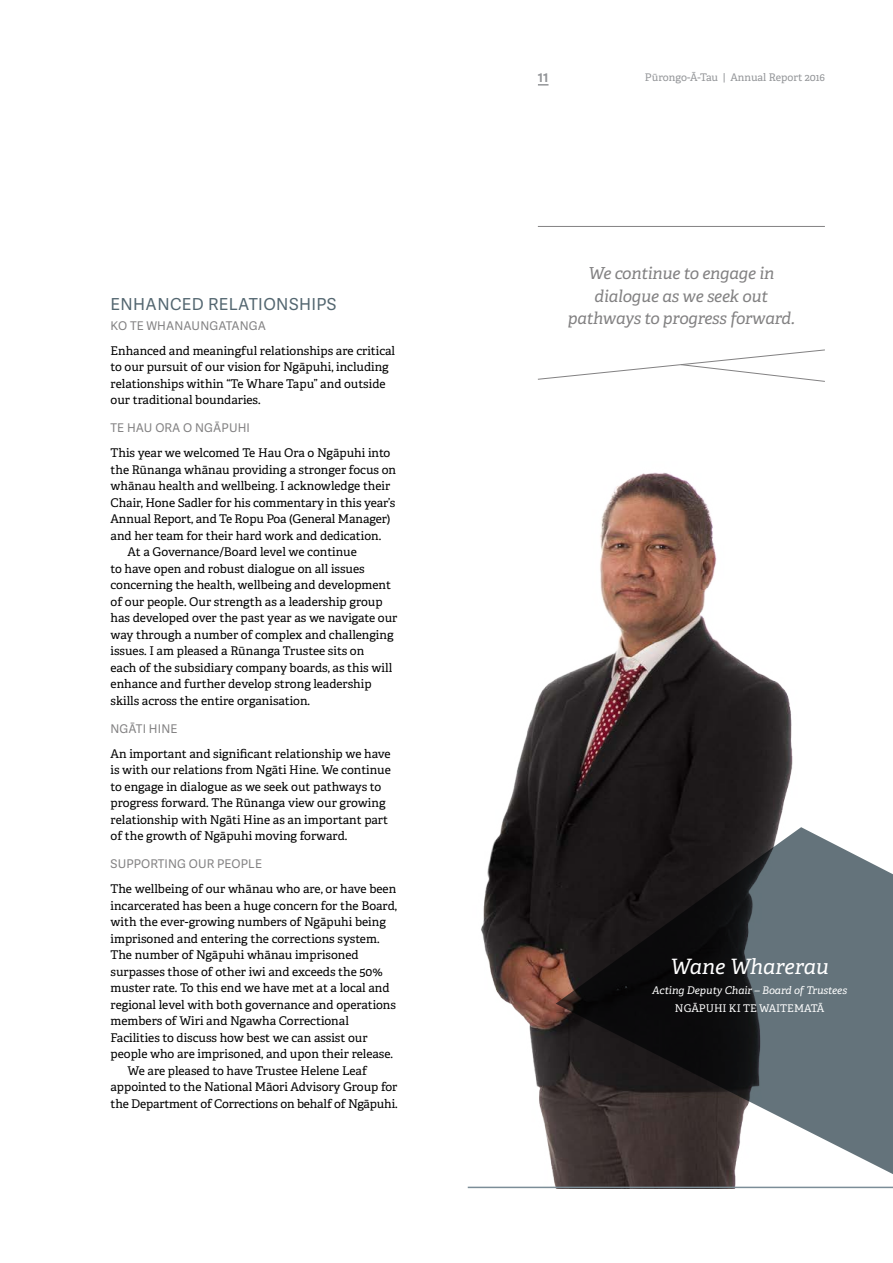
<style>
.page{position:relative;width:893px;height:1263px;background:#fff}
.page>*{position:absolute;margin:0;border:0;box-sizing:border-box;transform-origin:0 0}
.t1{font:italic 21.15px "Adelle PE";color:#fff}
.t2{font:italic 16.5px/22.5px "Adelle PE";letter-spacing:-.01em;color:#828182;text-align:center}
.t3{font:16.5px "Adelle Sans";letter-spacing:.025em;color:#536670}
.t4{font:12px/16.5px "Adelle PE";color:#000}
.t5{font:12px "Adelle Sans";letter-spacing:.01em;color:#828182}
.t6{font:700 12px "Adelle Sans";color:#939598}
.t7{font:italic 10.5px "Adelle PE";color:#fff}
.t8{font:10.5px "Adelle PE";color:#939598}
.t9{font:10.5px "Adelle PE";color:#fff}
</style>
<div class="page">
<svg style="left:537px;top:349px;width:288px;height:33px"></svg>
<hr style="left:538px;top:226px;width:287px;height:1px;background:#828182">
<img style="left:467px;top:472px;width:355px;height:716px">
<svg style="left:556px;top:827px;width:337px;height:353px;background:#484b4e"></svg>
<hr style="left:468px;top:1187px;width:425px;height:1px;background:#7b8d97">
<svg style="left:538px;top:84px;width:10px;height:2px"></svg>
<h2 class="t3" style="left:111px;top:292px;width:227px">ENHANCED RELATIONSHIPS</h2>
<p class="t5" style="left:111px;top:317px;width:157px">KO TE WHANAUNGATANGA</p>
<p class="t4" style="left:111px;top:342px;width:286px">Enhanced and meaningful relationships are critical to our pursuit of our vision for Ngāpuhi, including relationships within “Te Whare Tapu” and outside our traditional boundaries.</p>
<p class="t5" style="left:111px;top:419px;width:141px">TE HAU ORA O NGĀPUHI</p>
<p class="t4" style="left:111px;top:444px;width:281px">This year we welcomed Te Hau Ora o Ngāpuhi into</p>
<p class="t4" style="left:111px;top:461px;width:287px">the Rūnanga whānau providing a stronger focus on</p>
<p class="t4" style="left:111px;top:477px;width:281px">whānau health and wellbeing. I acknowledge their</p>
<p class="t4" style="left:111px;top:494px;width:286px">Chair, Hone Sadler for his commentary in this year’s</p>
<p class="t4" style="left:111px;top:510px;width:281px">Annual Report, and Te Ropu Poa (General Manager)</p>
<p class="t4" style="left:111px;top:527px;width:272px">and her team for their hard work and dedication.</p>
<p class="t4" style="left:128px;top:543px;width:231px">At a Governance/Board level we continue</p>
<p class="t4" style="left:111px;top:560px;width:256px">to have open and robust dialogue on all issues</p>
<p class="t4" style="left:111px;top:576px;width:282px">concerning the health, wellbeing and development</p>
<p class="t4" style="left:111px;top:593px;width:274px">of our people. Our strength as a leadership group</p>
<p class="t4" style="left:111px;top:609px;width:288px">has developed over the past year as we navigate our</p>
<p class="t4" style="left:111px;top:626px;width:285px">way through a number of complex and challenging</p>
<p class="t4" style="left:111px;top:642px;width:255px">issues. I am pleased a Rūnanga Trustee sits on</p>
<p class="t4" style="left:111px;top:659px;width:283px">each of the subsidiary company boards, as this will</p>
<p class="t4" style="left:111px;top:675px;width:263px">enhance and further develop strong leadership</p>
<p class="t4" style="left:111px;top:692px;width:201px">skills across the entire organisation.</p>
<p class="t5" style="left:111px;top:720px;width:68px">NGĀTI HINE</p>
<p class="t4" style="left:111px;top:745px;width:282px">An important and significant relationship we have is with our relations from Ngāti Hine. We continue to engage in dialogue as we seek out pathways to progress forward. The Rūnanga view our growing relationship with Ngāti Hine as an important part of the growth of Ngāpuhi moving forward.</p>
<p class="t5" style="left:111px;top:855px;width:153px">SUPPORTING OUR PEOPLE</p>
<p class="t4" style="left:111px;top:880px;width:287px">The wellbeing of our whānau who are, or have been</p>
<p class="t4" style="left:111px;top:897px;width:288px">incarcerated has been a huge concern for the Board,</p>
<p class="t4" style="left:111px;top:913px;width:277px">with the ever-growing numbers of Ngāpuhi being</p>
<p class="t4" style="left:111px;top:930px;width:271px">imprisoned and entering the corrections system.</p>
<p class="t4" style="left:111px;top:946px;width:250px">The number of Ngāpuhi whānau imprisoned</p>
<p class="t4" style="left:111px;top:963px;width:274px">surpasses those of other iwi and exceeds the 50%</p>
<p class="t4" style="left:111px;top:979px;width:281px">muster rate. To this end we have met at a local and</p>
<p class="t4" style="left:111px;top:996px;width:287px">regional level with both governance and operations</p>
<p class="t4" style="left:111px;top:1012px;width:240px">members of Wiri and Ngawha Correctional</p>
<p class="t4" style="left:111px;top:1029px;width:259px">Facilities to discuss how best we can assist our</p>
<p class="t4" style="left:111px;top:1045px;width:284px">people who are imprisoned, and upon their release.</p>
<p class="t4" style="left:128px;top:1062px;width:241px">We are pleased to have Trustee Helene Leaf</p>
<p class="t4" style="left:111px;top:1078px;width:288px">appointed to the National Māori Advisory Group for</p>
<p class="t4" style="left:111px;top:1095px;width:289px">the Department of Corrections on behalf of Ngāpuhi.</p>
<p class="t6" style="left:538px;top:69px;width:12px">11</p>
<p class="t8" style="left:645px;top:69px;width:181px">Pūrongo-Ā-Tau | Annual Report 2016</p>
<h2 class="t2" style="left:568px;top:261px;width:228px">We continue to engage in dialogue as we seek out pathways to progress forward.</h2>
<h1 class="t1" style="left:670px;top:951px;width:160px">Wane Wharerau</h1>
<p class="t7" style="left:652px;top:982px;width:196px">Acting Deputy Chair – Board of Trustees</p>
<p class="t9" style="left:675px;top:1000px;width:151px">NGĀPUHI KI TE WAITEMATĀ</p>
</div>
